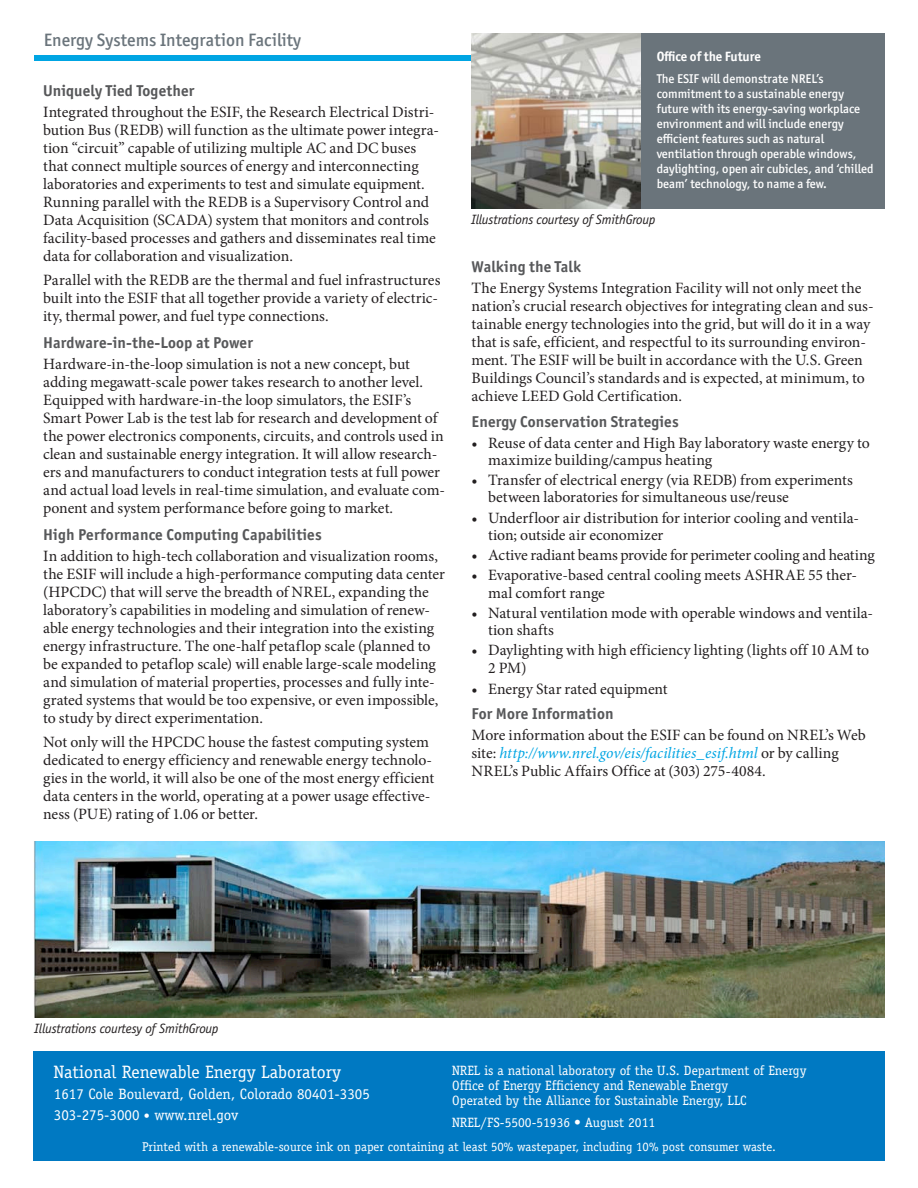
<style>
.page{position:relative;width:918px;height:1188px;background:#fff}
.page>*{position:absolute;margin:0;border:0;box-sizing:border-box;transform-origin:0 0}
.t1{font:18px "Officina Serif Std";color:#fff}
.t2{font:500 18px "Officina Sans ITC Std";color:#6a747b}
.t3{font:15.75px/18px "Minion Pro";color:#231f20}
.t4{font:700 15.75px "Officina Sans ITC Std";letter-spacing:.01em;color:#57585a}
.t5{font:15px/21px "Officina Serif Std";color:#fff}
.t6{font:13.5px/15px "Officina Serif Std";color:#fff}
.t7{font:italic 13.5px "Officina Sans Std";letter-spacing:-.015em;color:#231f20}
.t8{font:700 13.5px "Officina Sans ITC Std";letter-spacing:-.01em;color:#fff}
.t9{font:500 12.75px/15px "Officina Sans ITC Std";color:#fff}
.t10{font:12.75px "Officina Serif Std";color:#fff}
.s1{font-style:italic;color:#00a5e3}
.s2{font-size:12px}
</style>
<div class="page">
<div style="left:34px;top:55px;width:851px;height:5px;background:#00a5e3"></div>
<div style="left:33px;top:1052px;width:852px;height:109px;background:#0079c2"></div>
<img style="left:471px;top:33px;width:170px;height:176px">
<div style="left:641px;top:33px;width:244px;height:176px;background:#6a747b"></div>
<img style="left:34px;top:842px;width:851px;height:175px">
<p class="t2" style="left:44px;top:29px;width:259px">Energy Systems Integration Facility</p>
<p class="t4" style="left:43px;top:81px;width:153px">Uniquely Tied Together</p>
<p class="t3" style="left:43px;top:103px;width:397px">Integrated throughout the ESIF, the Research Electrical Distri&shy;bution Bus (REDB) will function as the ultimate power integra&shy;tion “circuit” capable of utilizing multiple AC and DC buses that connect multiple sources of energy and interconnecting laboratories and experiments to test and simulate equipment.<br>Running parallel with the REDB is a Supervisory Control and Data Acquisition (SCADA) system that monitors and controls facility-based processes and gathers and disseminates real time data for collaboration and visualization.</p>
<p class="t3" style="left:43px;top:271px;width:399px">Parallel with the REDB are the thermal and fuel infrastructures built into the ESIF that all together provide a variety of electric&shy;ity, thermal power, and fuel type connections.</p>
<p class="t4" style="left:43px;top:333px;width:211px">Hardware-in-the-Loop at Power</p>
<p class="t3" style="left:43px;top:355px;width:403px">Hardware-in-the-loop simulation is not a new concept, but adding megawatt-scale power takes research to another level.<br>Equipped with hardware-in-the loop simulators, the ESIF’s Smart Power Lab is the test lab for research and development of the power electronics components, circuits, and controls used in clean and sustainable energy integration. It will allow research&shy;ers and manufacturers to conduct integration tests at full power and actual load levels in real-time simulation, and evaluate com&shy;ponent and system performance before going to market.</p>
<p class="t4" style="left:43px;top:525px;width:280px">High Performance Computing Capabilities</p>
<p class="t3" style="left:43px;top:547px;width:403px">In addition to high-tech collaboration and visualization rooms, the ESIF will include a high-performance computing data center (HPCDC) that will serve the breadth of NREL, expanding the laboratory’s capabilities in modeling and simulation of renew&shy;able energy technologies and their integration into the existing energy infrastructure. The one-half petaflop scale (planned to be expanded to petaflop scale) will enable large-scale modeling and simulation of material properties, processes and fully inte&shy;grated systems that would be too expensive, or even impossible, to study by direct experimentation.</p>
<p class="t3" style="left:43px;top:733px;width:393px">Not only will the HPCDC house the fastest computing system dedicated to energy efficiency and renewable energy technolo&shy;gies in the world, it will also be one of the most energy efficient data centers in the world, operating at a power usage effective&shy;ness (PUE) rating of 1.06 or better.</p>
<p class="t8" style="left:657px;top:48px;width:106px">Office of the Future</p>
<p class="t9" style="left:657px;top:71px;width:218px">The ESIF will demonstrate NREL’s commitment to a sustainable energy future with its energy-saving workplace environment and will include energy efficient features such as natural ventilation through operable windows, daylighting, open air cubicles, and ‘chilled beam’ technology, to name a few.</p>
<p class="t7" style="left:471px;top:212px;width:186px">Illustrations courtesy of SmithGroup</p>
<p class="t4" style="left:472px;top:257px;width:111px">Walking the Talk</p>
<p class="t3" style="left:472px;top:279px;width:404px">The Energy Systems Integration Facility will not only meet the nation’s crucial research objectives for integrating clean and sus&shy;tainable energy technologies into the grid, but will do it in a way that is safe, efficient, and respectful to its surrounding environ&shy;ment. The ESIF will be built in accordance with the U.S. Green Buildings Council’s standards and is expected, at minimum, to achieve LEED Gold Certification.</p>
<p class="t4" style="left:472px;top:412px;width:209px">Energy Conservation Strategies</p>
<p class="t3" style="left:488px;top:434px;width:383px;line-height:17.2px;text-indent:-17px">• Reuse of data center and High Bay laboratory waste energy to maximize building/campus heating</p>
<p class="t3" style="left:488px;top:472px;width:366px;line-height:17.2px;text-indent:-16px">• Transfer of electrical energy (via REDB) from experiments between laboratories for simultaneous use/reuse</p>
<p class="t3" style="left:488px;top:509px;width:372px;line-height:17.2px;text-indent:-17px">• Underfloor air distribution for interior cooling and ventila&shy;tion; outside air economizer</p>
<p class="t3" style="left:472px;top:546px;width:405px">• Active radiant beams provide for perimeter cooling and heating</p>
<p class="t3" style="left:488px;top:567px;width:371px;line-height:17.2px;text-indent:-17px">• Evaporative-based central cooling meets ASHRAE 55 ther&shy;mal comfort range</p>
<p class="t3" style="left:488px;top:604px;width:387px;line-height:17.2px;text-indent:-16px">• Natural ventilation mode with operable windows and ventila&shy;tion shafts</p>
<p class="t3" style="left:488px;top:642px;width:383px;line-height:17.2px;text-indent:-16px">• Daylighting with high efficiency lighting (lights off 10 AM to<br>2 PM)</p>
<p class="t3" style="left:472px;top:680px;width:198px">• Energy Star rated equipment</p>
<p class="t4" style="left:472px;top:704px;width:143px">For More Information</p>
<p class="t3" style="left:472px;top:726px;width:396px">More information about the ESIF can be found on NREL’s Web site: <span class="s1">http://www.nrel.gov/eis/facilities_esif.html</span> or by calling<br>NREL’s Public Affairs Office at (303) 275-4084.</p>
<p class="t7" style="left:34px;top:1021px;width:186px">Illustrations courtesy of SmithGroup</p>
<p class="t6" style="left:452px;top:1063px;width:356px">NREL is a national laboratory of the U.S. Department of Energy<br>Office of Energy Efficiency and Renewable Energy<br>Operated by the Alliance for Sustainable Energy, LLC</p>
<p class="t6" style="left:452px;top:1115px;width:204px">NREL/FS-5500-51936 • August 2011</p>
<p class="t10" style="left:142px;top:1139px;width:635px">Printed with a renewable-source ink on paper containing at least 50% wastepaper, including 10% post consumer waste.</p>
<p class="t1" style="left:54px;top:1062px;width:289px">National Renewable Energy Laboratory</p>
<p class="t5" style="left:54px;top:1084px;width:317px">1617 Cole Boulevard, Golden, Colorado 80401-3305<br>303-275-3000 <span class="s2">•</span> www.nrel.gov</p>
</div>
